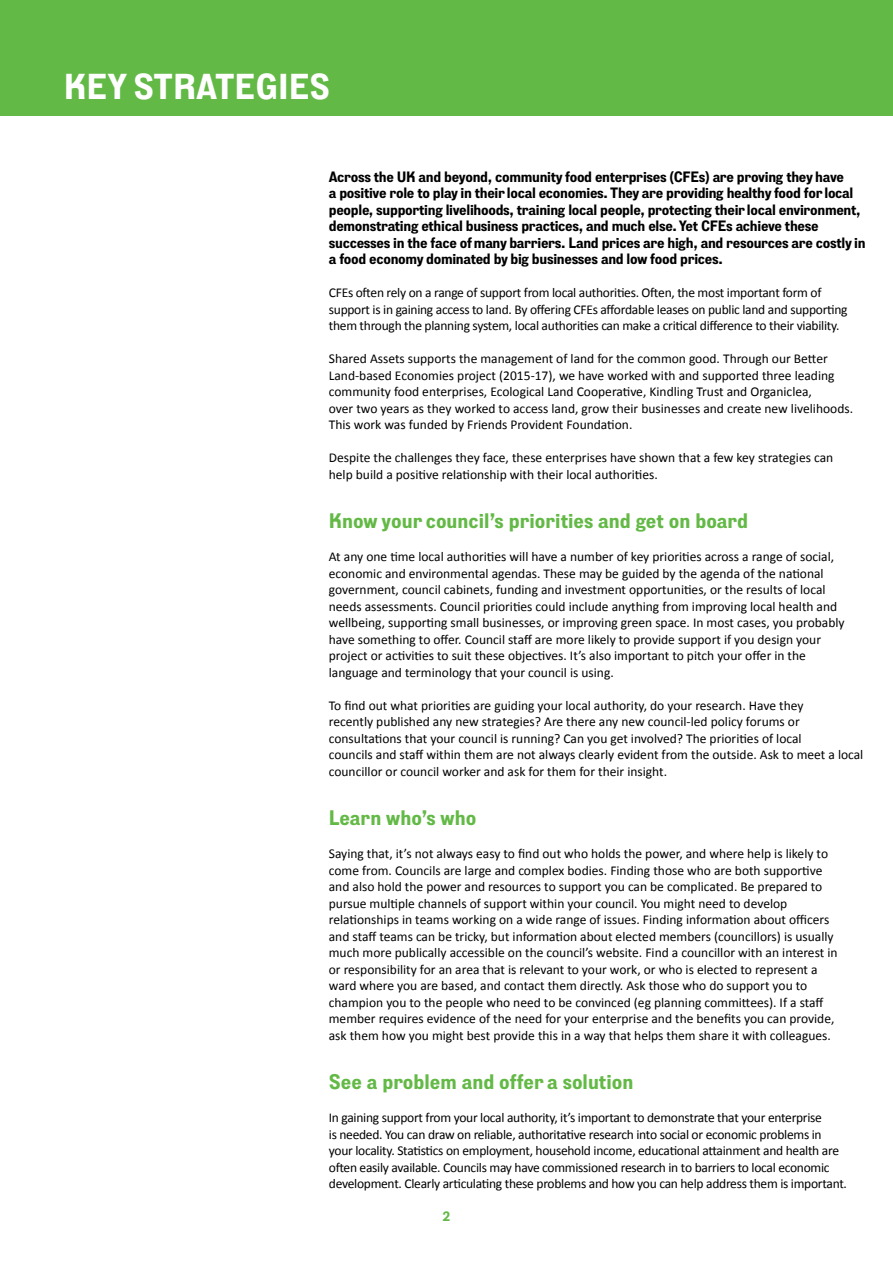
<style>
.page{position:relative;width:893px;height:1263px;background:#fff}
.page>*{position:absolute;margin:0;border:0;box-sizing:border-box;transform-origin:0 0}
.t1{font:700 36px "Lorimer";color:#fff}
.t2{font:700 21px "Lorimer";color:#63b946}
.t3{font:700 15px/16.5px "Lorimer";letter-spacing:-.02em;color:#000}
.t4{font:13.5px/16.5px "Calibri";color:#000}
.t5{font:13.5px/16.5px "Calibri";letter-spacing:-.02em;color:#000}
.t6{font:700 13.5px "Lorimer";color:#63b946}
</style>
<div class="page">
<div style="left:0;top:0;width:893px;height:116px;background:#63b946"></div>
<h1 class="t1" style="left:64px;top:66px;width:268px">key strategies</h1>
<p class="t3" style="left:329px;top:168px;width:538px">Across the UK and beyond, community food enterprises (CFEs) are proving they have<br>a positive role to play in their local economies. They are providing healthy food for local people, supporting livelihoods, training local people, protecting their local environment, demonstrating ethical business practices, and much else. Yet CFEs achieve these successes in the face of many barriers. Land prices are high, and resources are costly in a food economy dominated by big businesses and low food prices.</p>
<p class="t5" style="left:329px;top:284px;width:520px">CFEs often rely on a range of support from local authorities. Often, the most important form of support is in gaining access to land. By offering CFEs affordable leases on public land and supporting them through the planning system, local authorities can make a critical difference to their viability.</p>
<p class="t4" style="left:329px;top:350px;width:526px">Shared Assets supports the management of land for the common good. Through our Better Land-based Economies project (2015-17), we have worked with and supported three leading community food enterprises, Ecological Land Cooperative, Kindling Trust and Organiclea,<br>over two years as they worked to access land, grow their businesses and create new livelihoods.<br>This work was funded by Friends Provident Foundation.</p>
<p class="t4" style="left:329px;top:449px;width:506px">Despite the challenges they face, these enterprises have shown that a few key strategies can help build a positive relationship with their local authorities.</p>
<h2 class="t2" style="left:329px;top:509px;width:421px">Know your council’s priorities and get on board</h2>
<p class="t4" style="left:329px;top:548px;width:517px">At any one time local authorities will have a number of key priorities across a range of social, economic and environmental agendas. These may be guided by the agenda of the national government, council cabinets, funding and investment opportunities, or the results of local needs assessments. Council priorities could include anything from improving local health and wellbeing, supporting small businesses, or improving green space. In most cases, you probably have something to offer. Council staff are more likely to provide support if you design your project or activities to suit these objectives. It’s also important to pitch your offer in the language and terminology that your council is using.</p>
<p class="t4" style="left:329px;top:697px;width:536px">To find out what priorities are guiding your local authority, do your research. Have they<br>recently published any new strategies? Are there any new council-led policy forums or consultations that your council is running? Can you get involved? The priorities of local<br>councils and staff within them are not always clearly evident from the outside. Ask to meet a local councillor or council worker and ask for them for their insight.</p>
<h2 class="t2" style="left:329px;top:806px;width:149px">Learn who’s who</h2>
<p class="t4" style="left:329px;top:845px;width:510px">Saying that, it’s not always easy to find out who holds the power, and where help is likely to come from. Councils are large and complex bodies. Finding those who are both supportive and also hold the power and resources to support you can be complicated. Be prepared to pursue multiple channels of support within your council. You might need to develop relationships in teams working on a wide range of issues. Finding information about officers and staff teams can be tricky, but information about elected members (councillors) is usually much more publically accessible on the council’s website. Find a councillor with an interest in or responsibility for an area that is relevant to your work, or who is elected to represent a ward where you are based, and contact them directly. Ask those who do support you to champion you to the people who need to be convinced (eg planning committees). If a staff member requires evidence of the need for your enterprise and the benefits you can provide, ask them how you might best provide this in a way that helps them share it with colleagues.</p>
<h2 class="t2" style="left:329px;top:1070px;width:306px">See a problem and offer a solution</h2>
<p class="t5" style="left:329px;top:1109px;width:520px">In gaining support from your local authority, it’s important to demonstrate that your enterprise<br>is needed. You can draw on reliable, authoritative research into social or economic problems in your locality. Statistics on employment, household income, educational attainment and health are often easily available. Councils may have commissioned research in to barriers to local economic development. Clearly articulating these problems and how you can help address them is important.</p>
<p class="t6" style="left:443px;top:1209px;width:9px">2</p>
</div>
